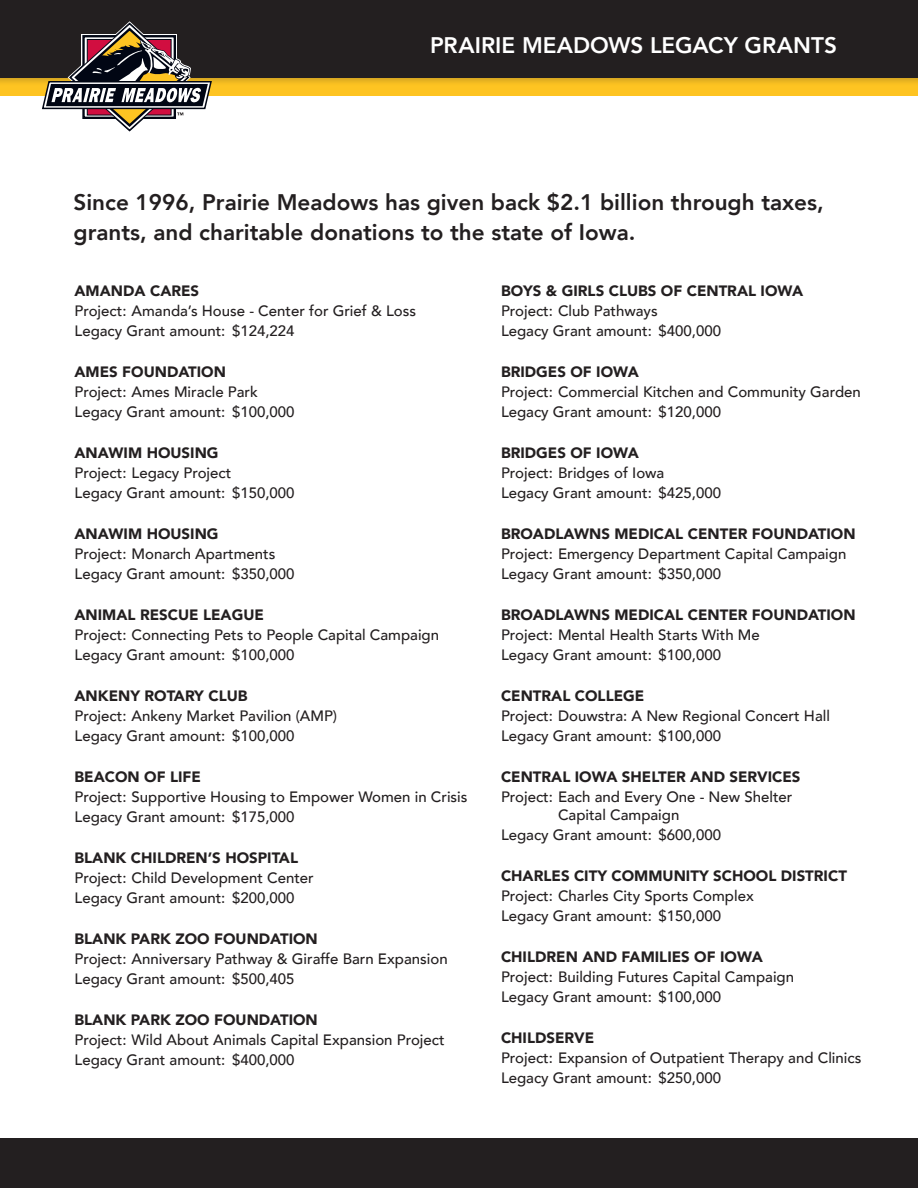
<style>
.page{position:relative;width:918px;height:1188px;background:#fff}
.page>*{position:absolute;margin:0;border:0;box-sizing:border-box;transform-origin:0 0}
.t1{font:800 22.5px/30px "Avenir";color:#231f20}
.Title_management{font:800 22.5px "Avenir";color:#fff}
.PROJECT{font:500 15px/18px "Avenir";color:#231f20}
.LEGACY{font:500 15px "Avenir";color:#231f20}
.Legacy_Grant_Recipie{font:900 15px "Avenir";color:#231f20}
</style>
<div class="page">
<div style="left:0;top:1138px;width:918px;height:50px;background:#231f20"></div>
<div style="left:0;top:77px;width:918px;height:19px;background:#fec422"></div>
<div style="left:0;top:0;width:918px;height:87px;background:#231f20;opacity:.25"></div>
<div style="left:0;top:0;width:918px;height:77px;background:#231f20"></div>
<svg style="left:42px;top:21px;width:170px;height:111px"></svg>
<p class="Title_management" style="left:430px;top:27px;width:408px">PRAIRIE MEADOWS LEGACY GRANTS</p>
<p class="t1" style="left:74px;top:187px;width:752px">Since 1996, Prairie Meadows has given back $2.1 billion through taxes, grants, and charitable donations to the state of Iowa.</p>
<p class="Legacy_Grant_Recipie" style="left:75px;top:277px;width:126px">AMANDA CARES</p>
<p class="PROJECT" style="left:75px;top:301px;width:343px">Project: Amanda’s House - Center for Grief &amp; Loss</p>
<p class="LEGACY" style="left:75px;top:318px;width:222px">Legacy Grant amount: $124,224</p>
<p class="Legacy_Grant_Recipie" style="left:75px;top:358px;width:153px">AMES FOUNDATION</p>
<p class="PROJECT" style="left:75px;top:382px;width:185px">Project: Ames Miracle Park</p>
<p class="LEGACY" style="left:75px;top:399px;width:222px">Legacy Grant amount: $100,000</p>
<p class="Legacy_Grant_Recipie" style="left:75px;top:439px;width:146px">ANAWIM HOUSING</p>
<p class="PROJECT" style="left:75px;top:463px;width:158px">Project: Legacy Project</p>
<p class="LEGACY" style="left:75px;top:480px;width:222px">Legacy Grant amount: $150,000</p>
<p class="Legacy_Grant_Recipie" style="left:75px;top:520px;width:146px">ANAWIM HOUSING</p>
<p class="PROJECT" style="left:75px;top:544px;width:202px">Project: Monarch Apartments</p>
<p class="LEGACY" style="left:75px;top:561px;width:222px">Legacy Grant amount: $350,000</p>
<p class="Legacy_Grant_Recipie" style="left:75px;top:601px;width:191px">ANIMAL RESCUE LEAGUE</p>
<p class="PROJECT" style="left:75px;top:625px;width:366px">Project: Connecting Pets to People Capital Campaign</p>
<p class="LEGACY" style="left:75px;top:642px;width:222px">Legacy Grant amount: $100,000</p>
<p class="Legacy_Grant_Recipie" style="left:75px;top:682px;width:175px">ANKENY ROTARY CLUB</p>
<p class="PROJECT" style="left:75px;top:706px;width:264px">Project: Ankeny Market Pavilion (AMP)</p>
<p class="LEGACY" style="left:75px;top:723px;width:222px">Legacy Grant amount: $100,000</p>
<p class="Legacy_Grant_Recipie" style="left:75px;top:763px;width:128px">BEACON OF LIFE</p>
<p class="PROJECT" style="left:75px;top:787px;width:395px">Project: Supportive Housing to Empower Women in Crisis</p>
<p class="LEGACY" style="left:75px;top:804px;width:222px">Legacy Grant amount: $175,000</p>
<p class="Legacy_Grant_Recipie" style="left:75px;top:844px;width:225px">BLANK CHILDREN’S HOSPITAL</p>
<p class="PROJECT" style="left:75px;top:868px;width:241px">Project: Child Development Center</p>
<p class="LEGACY" style="left:75px;top:885px;width:222px">Legacy Grant amount: $200,000</p>
<p class="Legacy_Grant_Recipie" style="left:75px;top:925px;width:245px">BLANK PARK ZOO FOUNDATION</p>
<p class="PROJECT" style="left:75px;top:949px;width:375px">Project: Anniversary Pathway &amp; Giraffe Barn Expansion</p>
<p class="LEGACY" style="left:75px;top:966px;width:222px">Legacy Grant amount: $500,405</p>
<p class="Legacy_Grant_Recipie" style="left:75px;top:1006px;width:245px">BLANK PARK ZOO FOUNDATION</p>
<p class="PROJECT" style="left:75px;top:1030px;width:372px">Project: Wild About Animals Capital Expansion Project</p>
<p class="LEGACY" style="left:75px;top:1047px;width:222px">Legacy Grant amount: $400,000</p>
<p class="Legacy_Grant_Recipie" style="left:501px;top:277px;width:304px">BOYS &amp; GIRLS CLUBS OF CENTRAL IOWA</p>
<p class="PROJECT" style="left:501px;top:301px;width:158px">Project: Club Pathways</p>
<p class="LEGACY" style="left:501px;top:318px;width:222px">Legacy Grant amount: $400,000</p>
<p class="Legacy_Grant_Recipie" style="left:501px;top:358px;width:139px">BRIDGES OF IOWA</p>
<p class="PROJECT" style="left:501px;top:382px;width:361px">Project: Commercial Kitchen and Community Garden</p>
<p class="LEGACY" style="left:501px;top:399px;width:222px">Legacy Grant amount: $120,000</p>
<p class="Legacy_Grant_Recipie" style="left:501px;top:439px;width:139px">BRIDGES OF IOWA</p>
<p class="PROJECT" style="left:501px;top:463px;width:165px">Project: Bridges of Iowa</p>
<p class="LEGACY" style="left:501px;top:480px;width:222px">Legacy Grant amount: $425,000</p>
<p class="Legacy_Grant_Recipie" style="left:501px;top:520px;width:356px">BROADLAWNS MEDICAL CENTER FOUNDATION</p>
<p class="PROJECT" style="left:501px;top:544px;width:347px">Project: Emergency Department Capital Campaign</p>
<p class="LEGACY" style="left:501px;top:561px;width:222px">Legacy Grant amount: $350,000</p>
<p class="Legacy_Grant_Recipie" style="left:501px;top:601px;width:356px">BROADLAWNS MEDICAL CENTER FOUNDATION</p>
<p class="PROJECT" style="left:501px;top:625px;width:260px">Project: Mental Health Starts With Me</p>
<p class="LEGACY" style="left:501px;top:642px;width:222px">Legacy Grant amount: $100,000</p>
<p class="Legacy_Grant_Recipie" style="left:501px;top:682px;width:145px">CENTRAL COLLEGE</p>
<p class="PROJECT" style="left:501px;top:706px;width:331px">Project: Douwstra: A New Regional Concert Hall</p>
<p class="LEGACY" style="left:501px;top:723px;width:222px">Legacy Grant amount: $100,000</p>
<p class="Legacy_Grant_Recipie" style="left:501px;top:763px;width:301px">CENTRAL IOWA SHELTER AND SERVICES</p>
<p class="PROJECT" style="left:558px;top:787px;width:236px;text-indent:-57px">Project: Each and Every One - New Shelter<br>Capital Campaign</p>
<p class="LEGACY" style="left:501px;top:822px;width:222px">Legacy Grant amount: $600,000</p>
<p class="Legacy_Grant_Recipie" style="left:501px;top:862px;width:347px">CHARLES CITY COMMUNITY SCHOOL DISTRICT</p>
<p class="PROJECT" style="left:501px;top:886px;width:254px">Project: Charles City Sports Complex</p>
<p class="LEGACY" style="left:501px;top:903px;width:222px">Legacy Grant amount: $150,000</p>
<p class="Legacy_Grant_Recipie" style="left:501px;top:943px;width:263px">CHILDREN AND FAMILIES OF IOWA</p>
<p class="PROJECT" style="left:501px;top:967px;width:295px">Project: Building Futures Capital Campaign</p>
<p class="LEGACY" style="left:501px;top:984px;width:222px">Legacy Grant amount: $100,000</p>
<p class="Legacy_Grant_Recipie" style="left:501px;top:1024px;width:95px">CHILDSERVE</p>
<p class="PROJECT" style="left:501px;top:1048px;width:362px">Project: Expansion of Outpatient Therapy and Clinics</p>
<p class="LEGACY" style="left:501px;top:1065px;width:222px">Legacy Grant amount: $250,000</p>
</div>
